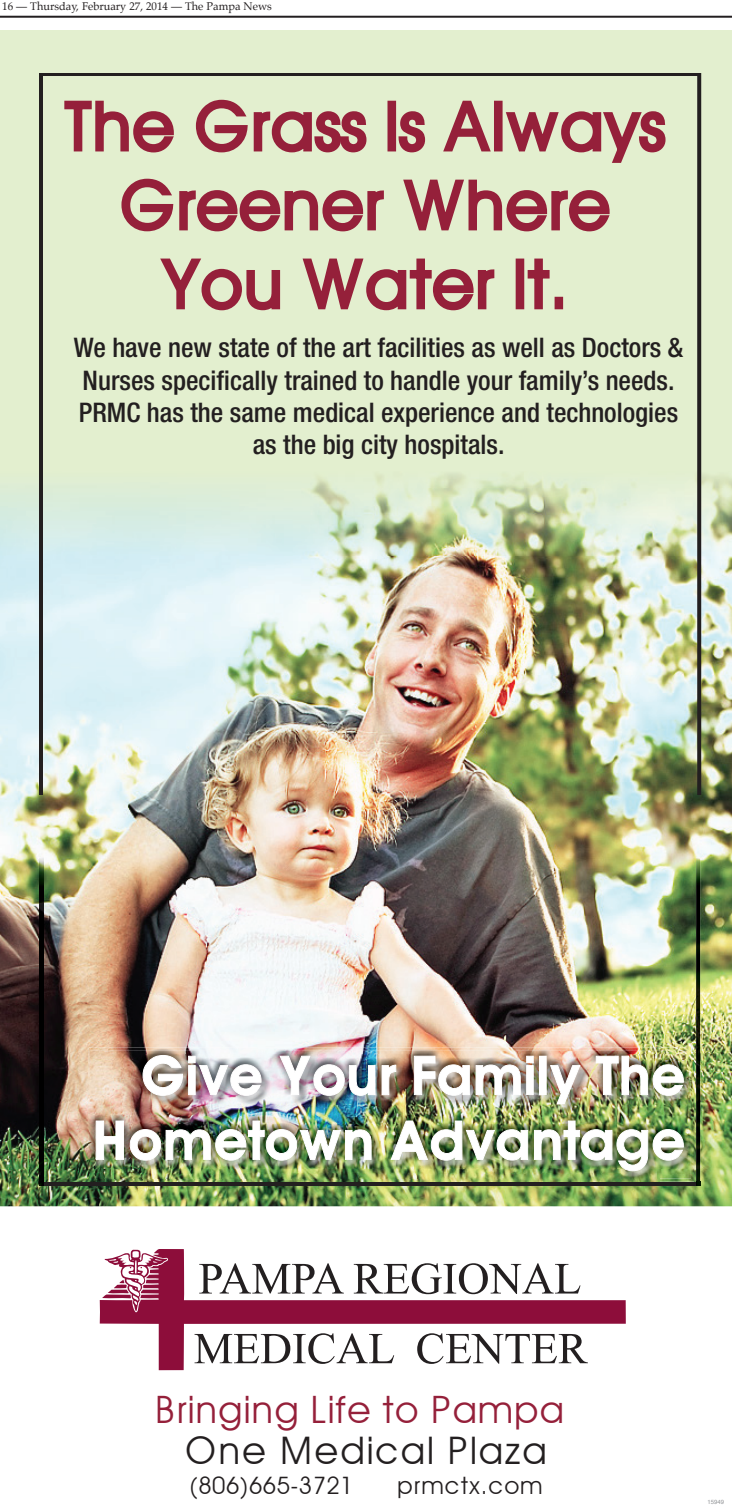
<style>
.page{position:relative;width:732px;height:1512px;background:#fff}
.page>*{position:absolute;margin:0;border:0;box-sizing:border-box;transform-origin:0 0}
.t1{font:65.8px/78.9px "Avant Garde";color:#95203a;text-align:center}
.t2{font:600 54px/64.8px "Avant Garde";color:#fff;text-align:right}
.t3{font:38px "Avant Garde";letter-spacing:.02em;color:#231f20}
.t4{font:37.8px "Avant Garde";color:#95203a}
.t5{font:500 condensed 27px/32.4px "Helvetica Neue LT Std";color:#231f20;text-align:center}
.t6{font:24px "Avant Garde";letter-spacing:.02em;color:#231f20}
.t7{font:11px "Palatino";color:#231f20}
.t8{font:6px "Helvetica";color:#95979a}
</style>
<div class="page">
<hr style="left:0;top:16px;width:732px;height:2px;background:#231f20">
<div style="left:0;top:30px;width:732px;height:695px;background:#e3efcf"></div>
<img style="left:0;top:556px;width:732px;height:650px">
<img style="left:0;top:472px;width:732px;height:84px">
<svg style="left:64px;top:100px;width:110px;height:53px"></svg>
<svg style="left:195px;top:99px;width:172px;height:54px"></svg>
<div style="left:388px;top:101px;width:8px;height:50px;border:4px solid #95203a"></div>
<svg style="left:398px;top:111px;width:28px;height:42px"></svg>
<svg style="left:443px;top:100px;width:48px;height:52px"></svg>
<div style="left:494px;top:101px;width:9px;height:50px;border:4px solid #95203a"></div>
<svg style="left:505px;top:111px;width:161px;height:52px"></svg>
<svg style="left:121px;top:178px;width:263px;height:54px"></svg>
<svg style="left:403px;top:179px;width:207px;height:53px"></svg>
<svg style="left:160px;top:258px;width:121px;height:53px"></svg>
<svg style="left:302px;top:258px;width:193px;height:53px"></svg>
<div style="left:516px;top:259px;width:8px;height:50px;border:4px solid #95203a"></div>
<svg style="left:527px;top:258px;width:23px;height:52px"></svg>
<div style="left:555px;top:297px;width:8px;height:12px;border:4px solid #95203a"></div>
<svg style="left:100px;top:1249px;width:526px;height:121px"></svg>
<svg style="left:102px;top:1249px;width:65px;height:62px"></svg>
<svg style="left:195px;top:1333px;width:199px;height:31px"></svg>
<svg style="left:417px;top:1333px;width:171px;height:31px"></svg>
<svg style="left:199px;top:1263px;width:145px;height:31px"></svg>
<svg style="left:354px;top:1263px;width:227px;height:31px"></svg>
<hr style="left:39px;top:73px;width:660px;height:3px;background:#231f20">
<hr style="left:40px;top:1182px;width:660px;height:3px;background:#231f20">
<svg style="left:697px;top:73px;width:4px;height:722px;background:#2c2928"></svg>
<img style="left:696px;top:857px;width:4px;height:325px">
<svg style="left:696px;top:1182px;width:4px;height:3px"></svg>
<img style="left:40px;top:857px;width:4px;height:325px">
<svg style="left:40px;top:1182px;width:4px;height:3px"></svg>
<hr style="left:39px;top:73px;width:4px;height:722px;background:#231f20">
<img style="left:659px;top:1054px;width:35px;height:128px">
<img style="left:95px;top:1179px;width:564px;height:3px">
<svg style="left:90px;top:1169px;width:5px;height:10px"></svg>
<img style="left:656px;top:1096px;width:35px;height:83px">
<img style="left:95px;top:1169px;width:561px;height:10px">
<img style="left:89px;top:1048px;width:599px;height:30px">
<img style="left:89px;top:1078px;width:1px;height:91px">
<img style="left:90px;top:1051px;width:505px;height:29px">
<img style="left:90px;top:1080px;width:5px;height:89px">
<img style="left:95px;top:1054px;width:593px;height:115px">
<img style="left:142px;top:1054px;width:120px;height:42px">
<img style="left:279px;top:1055px;width:118px;height:41px">
<img style="left:413px;top:1055px;width:121px;height:41px">
<div style="left:539px;top:1056px;width:8px;height:39px;border:1px solid #fff"></div>
<svg style="left:549px;top:1065px;width:32px;height:40px"></svg>
<img style="left:595px;top:1051px;width:96px;height:45px">
<img style="left:95px;top:1120px;width:277px;height:41px">
<img style="left:390px;top:1120px;width:294px;height:52px">
<p class="t7" style="left:2px;top:-3px;width:271px">16 — Thursday, February 27, 2014 — The Pampa News</p>
<p class="t1" style="left:64px;top:86px;width:603px">The Grass Is Always<br>Greener Where<br>You Water It.</p>
<p class="t5" style="left:74px;top:331px;width:611px">We have new state of the art facilities as well as Doctors &amp; Nurses specifically trained to handle your family’s needs.<br>PRMC has the same medical experience and technologies as the big city hospitals.</p>
<p class="t2" style="left:91px;top:1043px;width:596px">Give Your Family The<br>Hometown Advantage</p>
<p class="t4" style="left:154px;top:1387px;width:412px">Bringing Life to Pampa</p>
<p class="t3" style="left:184px;top:1428px;width:365px">One Medical Plaza</p>
<p class="t6" style="left:189px;top:1471px;width:166px">(806)665-3721</p>
<p class="t6" style="left:397px;top:1471px;width:148px">prmctx.com</p>
<p class="t8" style="left:707px;top:1498px;width:18px">15949</p>
</div>
